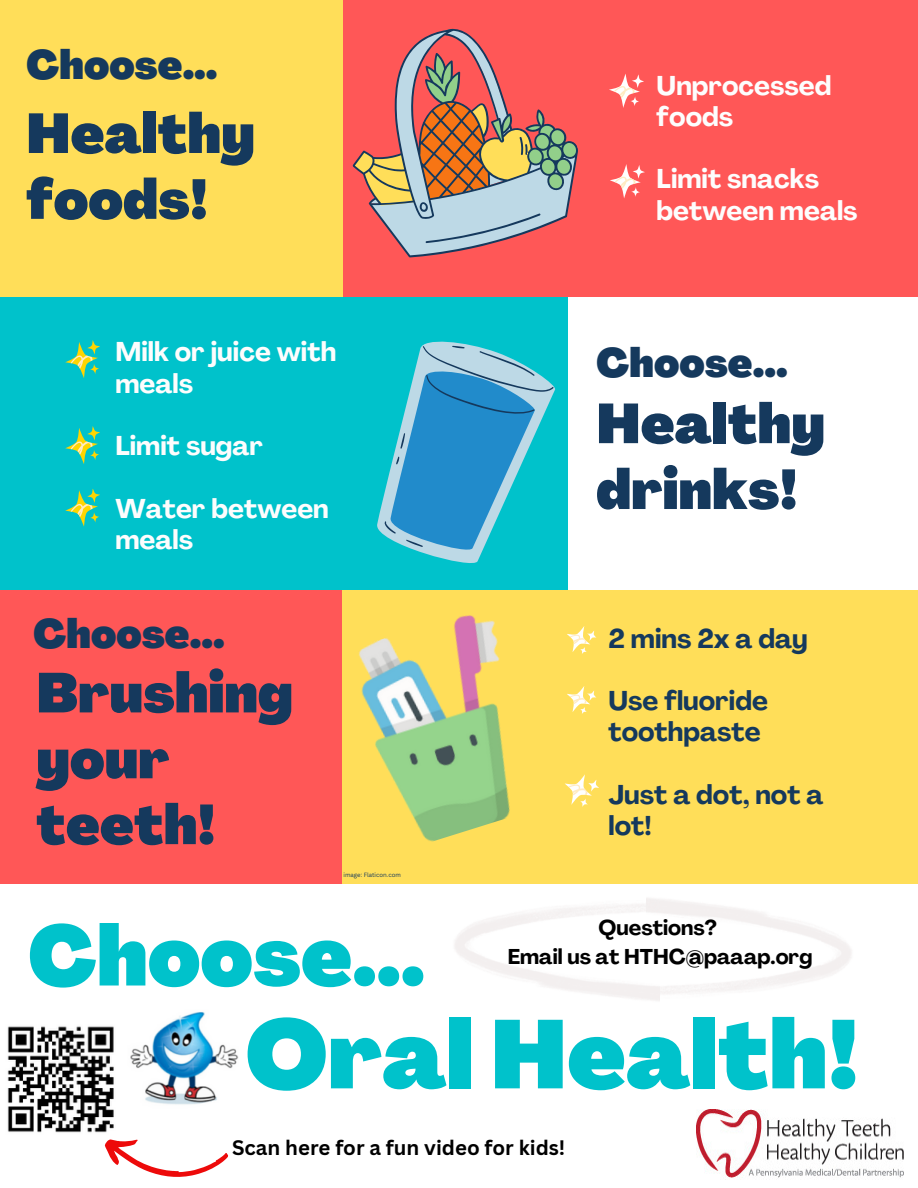
<style>
.page{position:relative;width:918px;height:1188px;background:#fff}
.page>*{position:absolute;margin:0;border:0;box-sizing:border-box;transform-origin:0 0}
.t1{font:900 95.25px "Agrandir";color:#00c2cb}
.t2{font:900 83.4px "Agrandir";color:#00c2cb}
.t3{font:900 55.05px/65.8px "Agrandir";color:#15395d}
.t4{font:900 40.2px "Agrandir";color:#15395d}
.t5{font:700 26.85px/31.2px "Agrandir";color:#fdfdfd}
.t6{font:700 26.85px/31.2px "Agrandir";color:#15395d}
.t7{font:700 21.15px/29.4px "Agrandir";color:#000;text-align:center}
.t8{font:700 20.4px "Canva Sans";color:#000}
.t9{font:6px "Canva Sans";color:#15395d}
</style>
<div class="page">
<div style="left:0;top:0;width:348px;height:297px;background:#ffde59"></div>
<div style="left:343px;top:0;width:575px;height:297px;background:#ff5757"></div>
<div style="left:0;top:297px;width:568px;height:293px;background:#00c2cb"></div>
<img style="left:130px;top:1012px;width:109px;height:93px">
<svg style="left:352px;top:28px;width:226px;height:230px"></svg>
<svg style="left:609px;top:74px;width:35px;height:34px"></svg>
<svg style="left:65px;top:340px;width:35px;height:38px"></svg>
<svg style="left:65px;top:426px;width:35px;height:38px"></svg>
<svg style="left:65px;top:488px;width:35px;height:39px"></svg>
<svg style="left:610px;top:164px;width:35px;height:34px"></svg>
<svg style="left:331px;top:590px;width:208px;height:1px"></svg>
<svg style="left:377px;top:341px;width:179px;height:222px"></svg>
<img style="left:7px;top:1026px;width:107px;height:107px">
<div style="left:341px;top:591px;width:577px;height:293px;background:#ffde59"></div>
<div style="left:0;top:591px;width:342px;height:293px;background:#ff5757"></div>
<svg style="left:579px;top:626px;width:18px;height:28px"></svg>
<svg style="left:579px;top:686px;width:18px;height:28px"></svg>
<svg style="left:579px;top:774px;width:20px;height:33px"></svg>
<img style="left:359px;top:615px;width:220px;height:227px">
<img style="left:696px;top:1110px;width:207px;height:69px">
<svg style="left:100px;top:1132px;width:129px;height:45px"></svg>
<h3 class="t4" style="left:26px;top:49px;width:193px">Choose...</h3>
<h3 class="t3" style="left:26px;top:106px;width:230px">Healthy foods!</h3>
<p class="t5" style="left:115px;top:339px;width:222px">Milk or juice with meals</p>
<p class="t5" style="left:115px;top:433px;width:149px">Limit sugar</p>
<p class="t5" style="left:115px;top:495px;width:215px">Water between meals</p>
<p class="t5" style="left:657px;top:72px;width:176px">Unprocessed foods</p>
<p class="t5" style="left:657px;top:166px;width:203px">Limit snacks between meals</p>
<h3 class="t4" style="left:596px;top:347px;width:193px">Choose...</h3>
<h3 class="t3" style="left:596px;top:396px;width:230px">Healthy drinks!</h3>
<h3 class="t4" style="left:33px;top:618px;width:193px">Choose...</h3>
<p class="t6" style="left:608px;top:625px;width:201px">2 mins 2x a day</p>
<p class="t6" style="left:608px;top:688px;width:161px">Use fluoride toothpaste</p>
<p class="t6" style="left:608px;top:782px;width:217px">Just a dot, not a lot!</p>
<p class="t9" style="left:344px;top:871px;width:59px">image: Flaticon.com</p>
<h3 class="t3" style="left:36px;top:666px;width:258px">Brushing your teeth!</h3>
<p class="t7" style="left:508px;top:915px;width:306px">Questions?<br>Email us at HTHC@paaap.org</p>
<h2 class="t2" style="left:28px;top:923px;width:399px">Choose...</h2>
<h1 class="t1" style="left:245px;top:1017px;width:615px">Oral Health!</h1>
<p class="t8" style="left:232px;top:1133px;width:335px">Scan here for a fun video for kids!</p>
</div>
